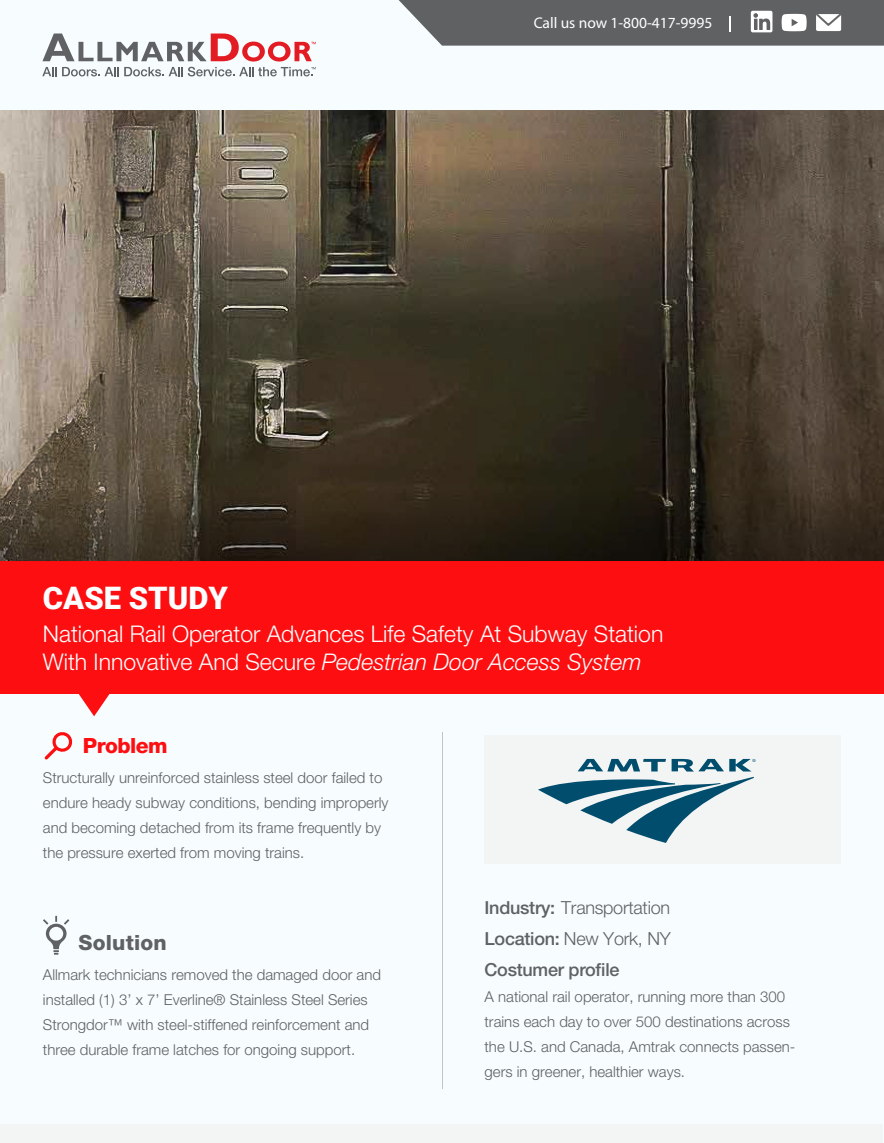
<style>
.page{position:relative;width:884px;height:1143px;background:#fff}
.page>*{position:absolute;margin:0;border:0;box-sizing:border-box;transform-origin:0 0}
.t1{font:900 31px "Roboto";color:#fcfdff}
.t2{font:300 23px/27.6px "Helvetica Neue LT Std";color:#fdfefe}
.t3{font:800 21px "Helvetica Neue LT Std";letter-spacing:.01em;color:#5f6163}
.t4{font:800 21px "Helvetica Neue LT Std";letter-spacing:-.025em;color:#fd0f11}
.t5{font:300 18px "Helvetica Neue LT Std";letter-spacing:-.015em;color:#5f6163}
.t6{font:500 18px "Helvetica Neue LT Std";letter-spacing:-.015em;color:#5f6163}
.t7{font:15.5px "Myriad Pro";color:#fff}
.t8{font:300 15px/25px "Helvetica Neue LT Std";color:#5f6163}
.s1{font-style:italic}
.s2{font-weight:500}
</style>
<div class="page">
<div style="left:0;top:667px;width:883px;height:476px;background:#f7fcfe"></div>
<div style="left:0;top:1124px;width:881px;height:19px;background:#f3f4f4"></div>
<div style="left:484px;top:736px;width:356px;height:128px;background:#f3f4f4"></div>
<hr style="left:441px;top:732px;width:1px;height:356px;background:#424242">
<svg style="left:43px;top:916px;width:26px;height:39px"></svg>
<svg style="left:45px;top:732px;width:28px;height:28px"></svg>
<div style="left:0;top:562px;width:883px;height:132px;background:#fd0f11"></div>
<svg style="left:79px;top:694px;width:31px;height:22px"></svg>
<svg style="left:538px;top:759px;width:217px;height:84px"></svg>
<div style="left:0;top:0;width:883px;height:110px;background:#f7fcfe"></div>
<svg style="left:398px;top:0;width:485px;height:46px;background:#6f7173"></svg>
<svg style="left:42px;top:34px;width:273px;height:42px"></svg>
<svg style="left:0;top:110px;width:883px;height:452px;background:#53493a"></svg>
<p class="t7" style="left:533px;top:13px;width:180px">Call us now 1-800-417-9995</p>
<h1 class="t1" style="left:43px;top:576px;width:186px">CASE STUDY</h1>
<h2 class="t2" style="left:43px;top:620px;width:621px">National Rail Operator Advances Life Safety At Subway Station<br>With Innovative And Secure <span class="s1">Pedestrian Door Access System</span></h2>
<h3 class="t4" style="left:83px;top:733px;width:86px">Problem</h3>
<p class="t8" style="left:43px;top:765px;width:347px">Structurally unreinforced stainless steel door failed to endure heady subway conditions, bending improperly and becoming detached from its frame frequently by the pressure exerted from moving trains.</p>
<h3 class="t3" style="left:78px;top:930px;width:90px">Solution</h3>
<p class="t8" style="left:43px;top:962px;width:339px">Allmark technicians removed the damaged door and installed (1) 3’ x 7’ Everline® Stainless Steel Series Strongdor™ with steel-stiffened reinforcement and three durable frame latches for ongoing support.</p>
<p class="t5" style="left:484px;top:897px;width:187px"><span class="s2">Industry:</span> Transportation</p>
<p class="t5" style="left:484px;top:927px;width:188px"><span class="s2">Location:</span> New York, NY</p>
<p class="t6" style="left:484px;top:959px;width:136px">Costumer profile</p>
<p class="t8" style="left:484px;top:984px;width:312px">A national rail operator, running more than 300 trains each day to over 500 destinations across the U.S. and Canada, Amtrak connects passen&shy;gers in greener, healthier ways.</p>
</div>
